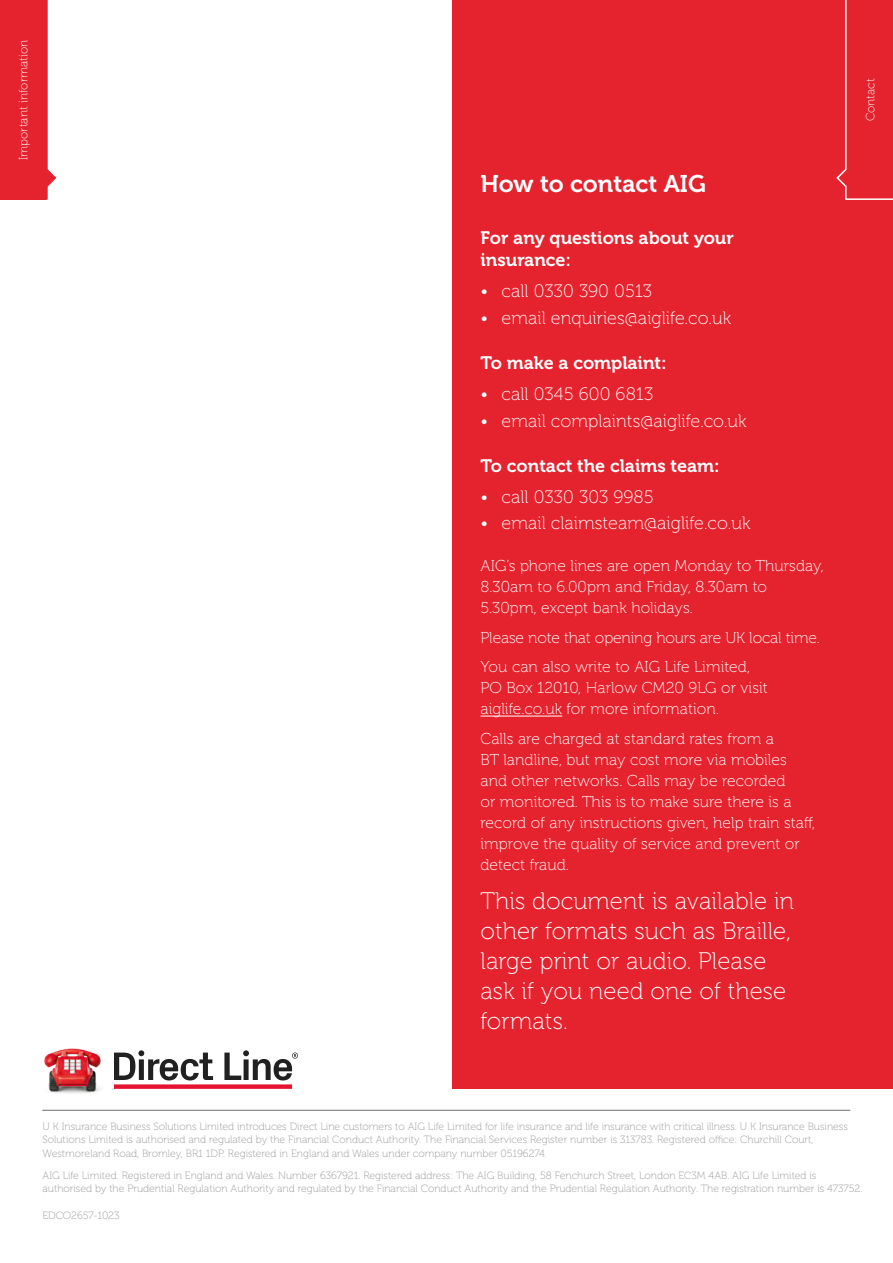
<style>
.page{position:relative;width:893px;height:1263px;background:#fff}
.page>*{position:absolute;margin:0;border:0;box-sizing:border-box;transform-origin:0 0}
.t1{font:24px/30px "Museo 100";letter-spacing:.005em;color:#fff}
.t2{font:24px "Museo 700";color:#fff}
.t3{font:18px "Museo 100";letter-spacing:.005em;color:#fff}
.t4{font:18px/22.5px "Museo 700";color:#fff}
.t5{font:15.75px/21px "Museo 100";letter-spacing:.005em;color:#fff}
.t6{font:12px "Museo 100";letter-spacing:.005em;color:#fff}
.t7{font:10.5px/13.5px "Museo 100";color:#999898}
</style>
<div class="page">
<svg style="left:46px;top:0;width:11px;height:200px"></svg>
<div style="left:0;top:0;width:46px;height:200px;background:#e5232e"></div>
<div style="left:452px;top:0;width:441px;height:1089px;background:#e5232e"></div>
<hr style="left:480px;top:716px;width:82px;height:1px;background:#fff">
<svg style="left:836px;top:0;width:57px;height:200px"></svg>
<hr style="left:42px;top:1110px;width:808px;height:1px;background:#706f6f">
<img style="left:42px;top:1048px;width:100px;height:63px">
<svg style="left:114px;top:1050px;width:184px;height:39px"></svg>
<p class="t6" style="left:17px;top:160px;width:122px;rotate:-90deg">Important information</p>
<h1 class="t2" style="left:480px;top:171px;width:227px">How to contact AIG</h1>
<h2 class="t4" style="left:480px;top:226px;width:255px">For any questions about your insurance:</h2>
<h2 class="t3" style="left:480px;top:281px;width:173px">• call 0330 390 0513</h2>
<h2 class="t3" style="left:480px;top:308px;width:252px">• email enquiries@aiglife.co.uk</h2>
<h2 class="t4" style="left:480px;top:352px;width:188px">To make a complaint:</h2>
<h2 class="t3" style="left:480px;top:384px;width:174px">• call 0345 600 6813</h2>
<h2 class="t3" style="left:480px;top:411px;width:268px">• email complaints@aiglife.co.uk</h2>
<h2 class="t4" style="left:480px;top:454px;width:241px">To contact the claims team:</h2>
<h2 class="t3" style="left:480px;top:487px;width:175px">• call 0330 303 9985</h2>
<h2 class="t3" style="left:480px;top:514px;width:272px">• email claimsteam@aiglife.co.uk</h2>
<h3 class="t5" style="left:480px;top:556px;width:345px">AIG’s phone lines are open Monday to Thursday,<br>8.30am to 6.00pm and Friday, 8.30am to<br>5.30pm, except bank holidays.</h3>
<h3 class="t5" style="left:480px;top:623px;width:341px;line-height:29.5px">Please note that opening hours are UK local time.<br>You can also write to AIG Life Limited,</h3>
<h3 class="t5" style="left:480px;top:678px;width:289px">PO Box 12010, Harlow CM20 9LG or visit aiglife.co.uk for more information.</h3>
<p class="t5" style="left:480px;top:728px;width:336px">Calls are charged at standard rates from a<br>BT landline, but may cost more via mobiles and other networks. Calls may be recorded<br>or monitored. This is to make sure there is a record of any instructions given, help train staff, improve the quality of service and prevent or detect fraud.</p>
<h1 class="t1" style="left:480px;top:886px;width:315px">This document is available in other formats such as Braille, large print or audio. Please ask if you need one of these formats.</h1>
<p class="t6" style="left:864px;top:121px;width:45px;rotate:-90deg">Contact</p>
<p class="t7" style="left:43px;top:1119px;width:807px">U K Insurance Business Solutions Limited introduces Direct Line customers to AIG Life Limited for life insurance and life insurance with critical illness. U K Insurance Business<br>Solutions Limited is authorised and regulated by the Financial Conduct Authority. The Financial Services Register number is 313783. Registered office: Churchill Court,<br>Westmoreland Road, Bromley, BR1 1DP. Registered in England and Wales under company number 05196274.</p>
<p class="t7" style="left:43px;top:1168px;width:821px">AIG Life Limited. Registered in England and Wales. Number 6367921. Registered address: The AIG Building, 58 Fenchurch Street, London EC3M 4AB. AIG Life Limited is authorised by the Prudential Regulation Authority and regulated by the Financial Conduct Authority and the Prudential Regulation Authority. The registration number is 473752.</p>
<p class="t7" style="left:43px;top:1209px;width:78px">EDCO2657-1023</p>
</div>
